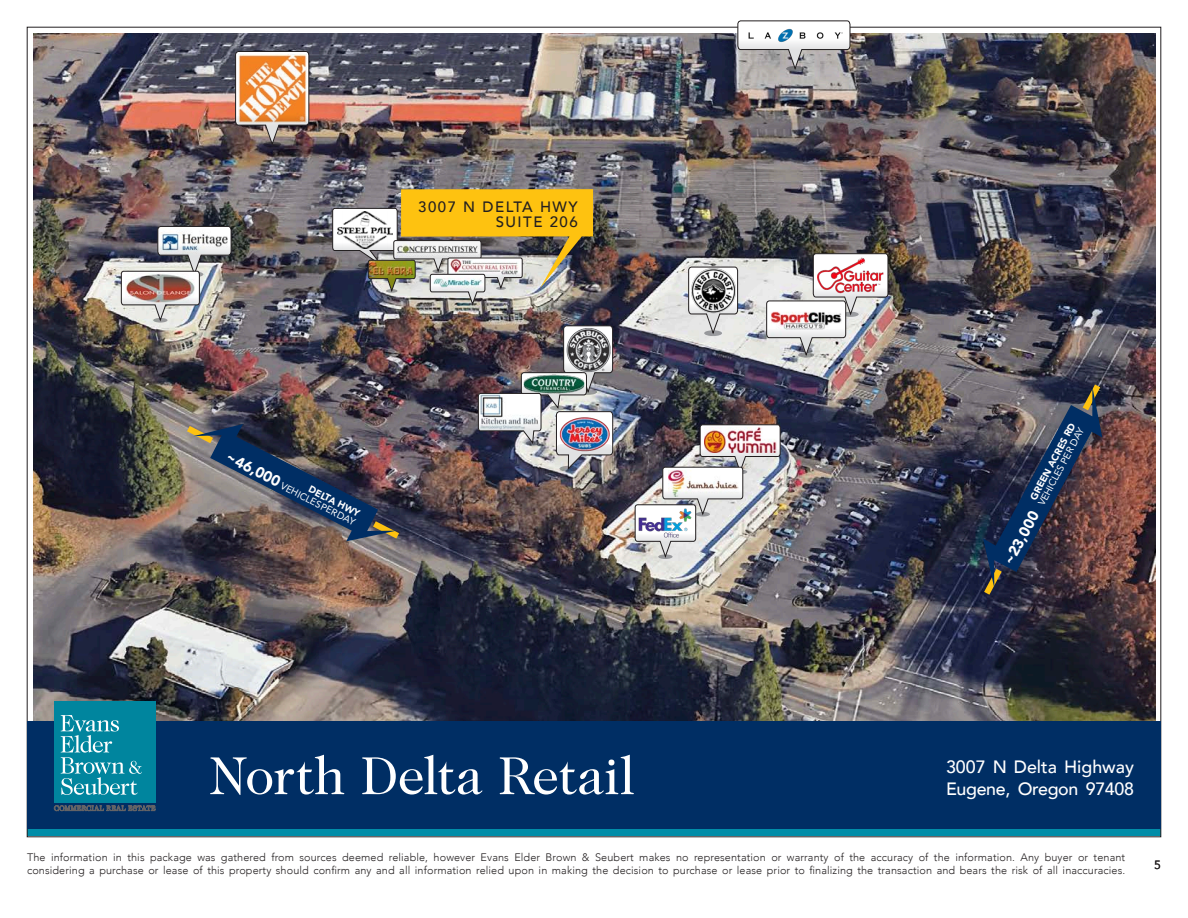
<style>
.page{position:relative;width:1188px;height:918px;background:#fff}
.page>*{position:absolute;margin:0;border:0;box-sizing:border-box;transform-origin:0 0}
.t1{font:54px "Caslon 224 Std";letter-spacing:-.01em;color:#fff}
.Headline_Address_White{font:500 17.85px "Avenir";letter-spacing:-.02em;color:#fff}
.Headline_Address_White-2{font:500 17.85px "Avenir";color:#fff}
.t2{font:500 15px "Avenir";letter-spacing:.1em;color:#231f20}
.t3{font:12px "Avenir";color:#231f20}
.t4{font:300 10.8px/12.8px "Avenir";letter-spacing:.01em;color:#231f20}
.t5{font:9.75px "Avenir";color:#fff}
.t6{font:900 9.75px "Avenir";color:#fff}
.s1{font-weight:900;font-size:15px}
</style>
<div class="page">
<div style="left:27px;top:830px;width:1134px;height:6px;background:#008da8"></div>
<img style="left:33px;top:33px;width:1122px;height:689px">
<svg style="left:786px;top:66px;width:18px;height:6px"></svg>
<svg style="left:737px;top:20px;width:113px;height:50px"></svg>
<svg style="left:263px;top:141px;width:18px;height:6px"></svg>
<img style="left:235px;top:51px;width:74px;height:94px">
<svg style="left:704px;top:330px;width:18px;height:6px"></svg>
<svg style="left:688px;top:267px;width:50px;height:67px"></svg>
<svg style="left:658px;top:554px;width:15px;height:5px"></svg>
<img style="left:635px;top:424px;width:145px;height:133px">
<svg style="left:153px;top:318px;width:15px;height:5px"></svg>
<img style="left:121px;top:226px;width:111px;height:95px">
<svg style="left:798px;top:352px;width:16px;height:6px"></svg>
<img style="left:766px;top:253px;width:122px;height:103px">
<svg style="left:559px;top:466px;width:18px;height:6px"></svg>
<img style="left:478px;top:325px;width:135px;height:144px">
<div style="left:27px;top:722px;width:1134px;height:108px;background:#002e64"></div>
<div style="left:54px;top:701px;width:101px;height:101px;background:#00859e"></div>
<svg style="left:61px;top:715px;width:81px;height:80px"></svg>
<svg style="left:54px;top:805px;width:101px;height:6px"></svg>
<img style="left:332px;top:189px;width:261px;height:116px">
<img style="left:979px;top:378px;width:127px;height:223px">
<img style="left:180px;top:421px;width:226px;height:123px">
<p class="t2" style="left:418px;top:194px;width:161px">3007 N DELTA HWY</p>
<p class="t2" style="left:496px;top:209px;width:84px">SUITE 206</p>
<p class="t5" style="left:230px;top:450px;width:145px;rotate:27deg"><span class="s1">~46,000</span> VEHICLES PER DAY</p>
<p class="t6" style="left:313px;top:481px;width:58px;rotate:27deg">DELTA HWY</p>
<p class="t6" style="left:1025px;top:495px;width:87px;rotate:-62deg">GREEN ACRES RD</p>
<p class="t5" style="left:1002px;top:561px;width:156px;rotate:-62deg"><span class="s1">~23,000</span> VEHICLES PER DAY</p>
<p class="t1" style="left:210px;top:745px;width:426px">North Delta Retail</p>
<h1 class="t1" style="left:210px;top:745px;width:449px">Su rounding Retail</h1>
<p class="Headline_Address_White-2" style="left:946px;top:752px;width:189px">3007 N Delta Highway</p>
<p class="Headline_Address_White" style="left:946px;top:773px;width:189px">Eugene, Oregon 97408</p>
<p class="t4" style="left:27px;top:851px;width:1100px">The information in this package was gathered from sources deemed reliable, however Evans Elder Brown &amp; Seubert makes no representation or warranty of the accuracy of the information. Any buyer or tenant considering a purchase or lease of this property should confirm any and all information relied upon in making the decision to purchase or lease prior to finalizing the transaction and bears the risk of all inaccuracies.</p>
<p class="t3" style="left:1154px;top:855px;width:8px">5</p>
</div>
